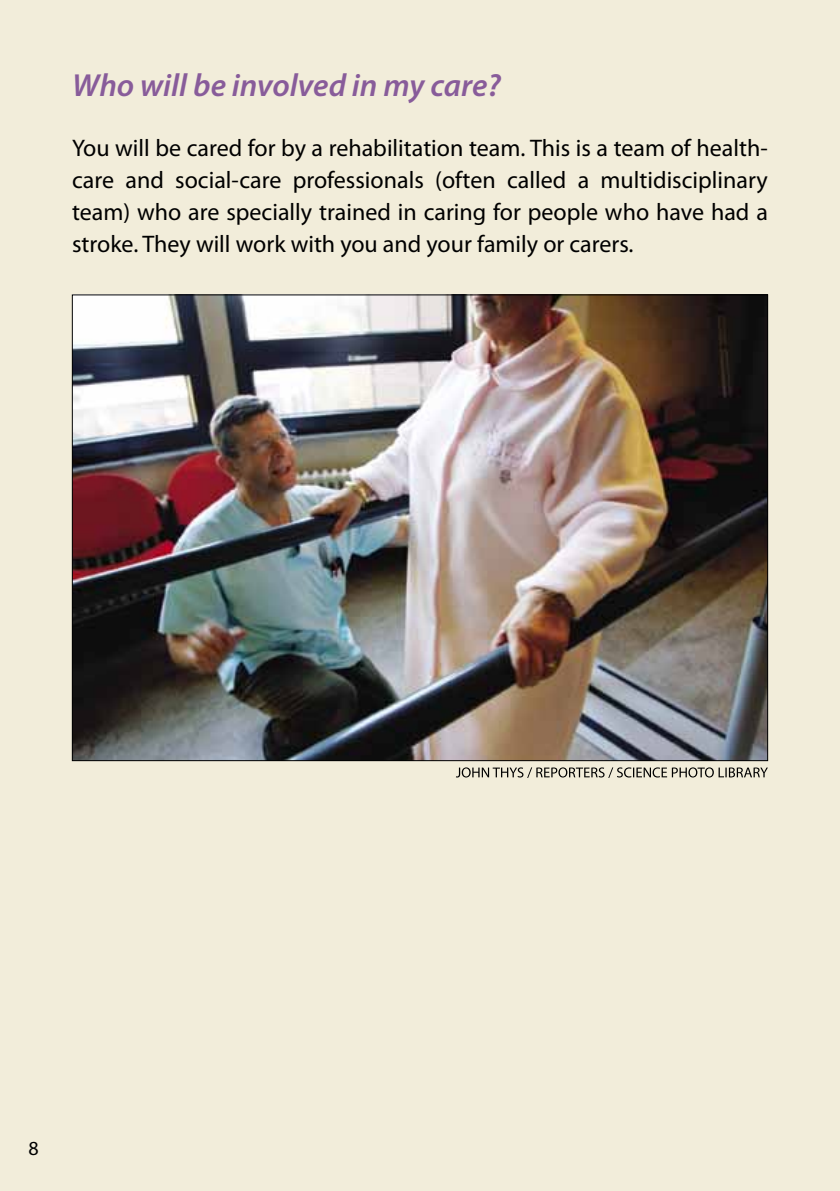
<style>
.page{position:relative;width:840px;height:1191px;background:#fff}
.page>*{position:absolute;margin:0;border:0;box-sizing:border-box;transform-origin:0 0}
.t1{font:italic 600 32px "Myriad Pro";color:#885c9a}
.t2{font:24px/32px "Myriad Pro";color:#000;text-align:justify}
.t3{font:20px "Myriad Pro";color:#000}
</style>
<div class="page">
<div style="left:0;top:0;width:839px;height:1191px;background:#f2edda"></div>
<img style="left:74px;top:297px;width:691px;height:462px">
<svg style="left:456px;top:767px;width:311px;height:11px"></svg>
<h1 class="t1" style="left:72px;top:65px;width:430px">Who will be involved in my care?</h1>
<p class="t2" style="left:72px;top:132px;width:697px">You will be cared for by a rehabilitation team. This is a team of health&shy;care and social-care professionals (often called a multidisciplinary team) who are specially trained in caring for people who have had a stroke. They will work with you and your family or carers.</p>
<p class="t3" style="left:28px;top:1136px;width:12px">8</p>
</div>
